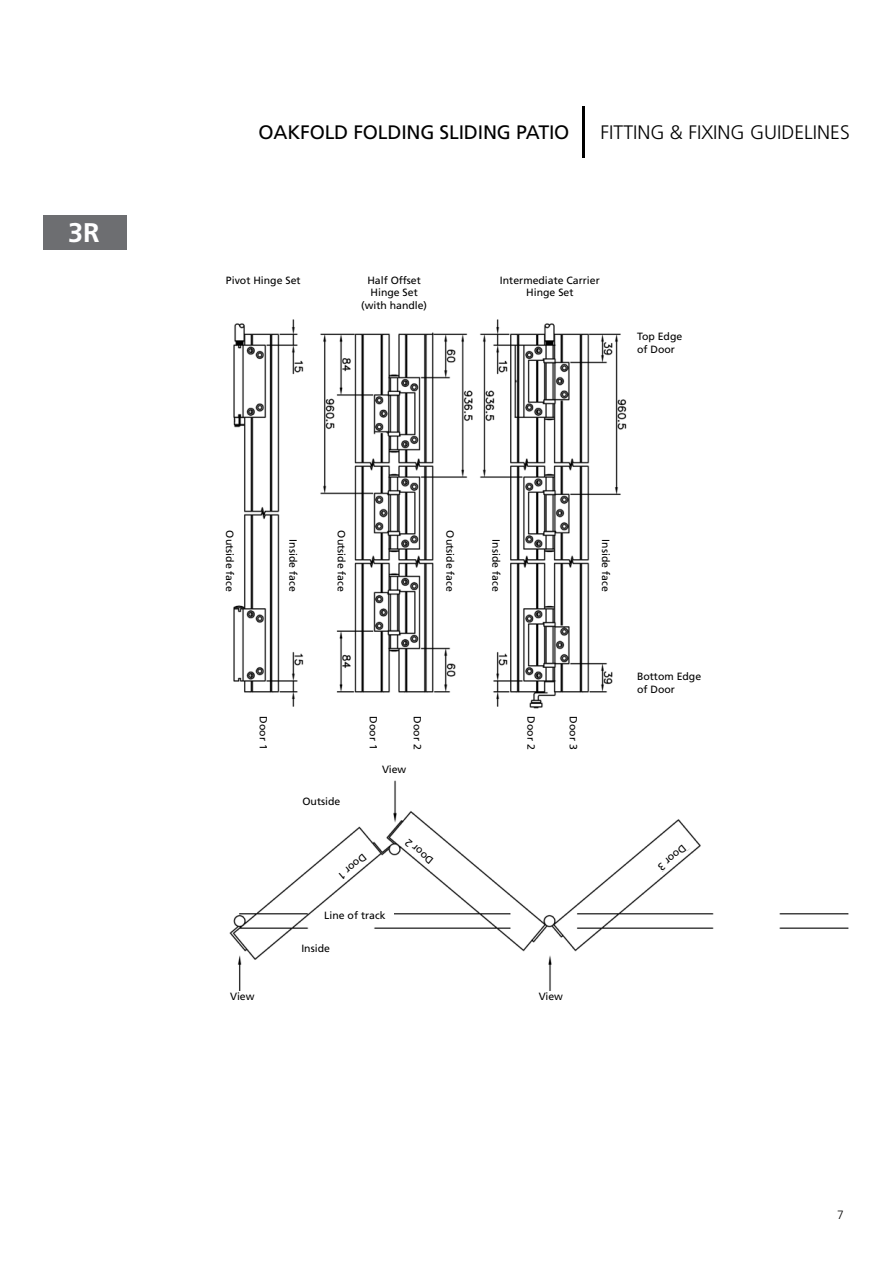
<style>
.page{position:relative;width:893px;height:1263px;background:#fff}
.page>*{position:absolute;margin:0;border:0;box-sizing:border-box;transform-origin:0 0}
.t1{font:700 27px "Frutiger";color:#fff}
.t2{font:19.5px "Frutiger";letter-spacing:-.01em;color:#000}
.t3{font:300 19.5px "Frutiger";color:#000}
.t4{font:300 12px "Frutiger";color:#000}
.t5{font:10.5px/12.6px "Frutiger";color:#000}
</style>
<div class="page">
<div style="left:43px;top:216px;width:84px;height:34px;background:#6d6e71"></div>
<img style="left:229px;top:319px;width:620px;height:672px">
<div style="left:203px;top:712px;width:434px;height:58px;background:#fff"></div>
<div style="left:280px;top:797px;width:83px;height:15px;background:#fff"></div>
<svg style="left:396px;top:827px;width:50px;height:45px"></svg>
<div style="left:289px;top:943px;width:54px;height:16px;background:#fff"></div>
<div style="left:316px;top:911px;width:78px;height:15px;background:#fff"></div>
<div style="left:368px;top:764px;width:52px;height:16px;background:#fff"></div>
<svg style="left:326px;top:842px;width:49px;height:45px"></svg>
<svg style="left:645px;top:833px;width:50px;height:44px"></svg>
<div style="left:282px;top:530px;width:16px;height:70px;background:#fff"></div>
<div style="left:485px;top:530px;width:16px;height:70px;background:#fff"></div>
<div style="left:595px;top:530px;width:15px;height:70px;background:#fff"></div>
<div style="left:219px;top:522px;width:15px;height:78px;background:#fff"></div>
<div style="left:331px;top:522px;width:15px;height:78px;background:#fff"></div>
<div style="left:439px;top:522px;width:16px;height:78px;background:#fff"></div>
<div style="left:637px;top:672px;width:78px;height:27px;background:#fff"></div>
<div style="left:637px;top:332px;width:78px;height:28px;background:#fff"></div>
<div style="left:252px;top:317px;width:19px;height:13px;background:#fff"></div>
<div style="left:365px;top:317px;width:63px;height:13px;background:#fff"></div>
<div style="left:520px;top:317px;width:18px;height:13px;background:#fff"></div>
<div style="left:561px;top:317px;width:19px;height:13px;background:#fff"></div>
<hr style="left:582px;top:106px;width:3px;height:51px;background:#000">
<h1 class="t1" style="left:68px;top:217px;width:33px">3R</h1>
<h2 class="t2" style="left:258px;top:121px;width:118px">OAKFOLD Fold</h2>
<h2 class="t2" style="left:401px;top:121px;width:166px">ing Sliding Patio</h2>
<h2 class="t3" style="left:601px;top:122px;width:251px">FITTING &amp; FIXING GUIDELINES</h2>
<p class="t5" style="left:226px;top:274px;width:76px">Pivot Hinge Set</p>
<p class="t5" style="left:361px;top:274px;width:67px;text-align:center">Half Offset<br>Hinge Set (with handle)</p>
<p class="t5" style="left:500px;top:274px;width:101px;text-align:center">I ntermediate Carrier<br>Hinge Set</p>
<p class="t5" style="left:637px;top:330px;width:47px">Top Edge of Door</p>
<p class="t5" style="left:236px;top:530px;width:63px;rotate:90deg">Outside face</p>
<p class="t5" style="left:348px;top:530px;width:63px;rotate:90deg">Outside face</p>
<p class="t5" style="left:456px;top:530px;width:63px;rotate:90deg">Outside face</p>
<p class="t5" style="left:299px;top:539px;width:53px;rotate:90deg">I nside face</p>
<p class="t5" style="left:502px;top:539px;width:53px;rotate:90deg">I nside face</p>
<p class="t5" style="left:612px;top:539px;width:53px;rotate:90deg">I nside face</p>
<p class="t5" style="left:270px;top:716px;width:35px;rotate:90deg">Door 1</p>
<p class="t5" style="left:380px;top:716px;width:35px;rotate:90deg">Door 1</p>
<p class="t5" style="left:424px;top:716px;width:35px;rotate:90deg">Door 2</p>
<p class="t5" style="left:538px;top:716px;width:35px;rotate:90deg">Door 2</p>
<p class="t5" style="left:580px;top:716px;width:35px;rotate:90deg">Door 3</p>
<p class="t5" style="left:302px;top:795px;width:39px">Outside</p>
<p class="t5" style="left:382px;top:763px;width:26px">View</p>
<p class="t5" style="left:637px;top:670px;width:66px">Bottom Edge of Door</p>
<p class="t5" style="left:428px;top:867px;width:35px;rotate:-140deg">Door 2</p>
<p class="t5" style="left:369px;top:861px;width:35px;rotate:140deg">Door 1</p>
<p class="t5" style="left:689px;top:852px;width:35px;rotate:140deg">Door 3</p>
<p class="t5" style="left:324px;top:909px;width:63px">Line of track</p>
<p class="t5" style="left:301px;top:942px;width:30px">I nside</p>
<p class="t5" style="left:230px;top:990px;width:26px">View</p>
<p class="t5" style="left:539px;top:990px;width:26px">View</p>
<p class="t4" style="left:837px;top:1208px;width:8px">7</p>
</div>
